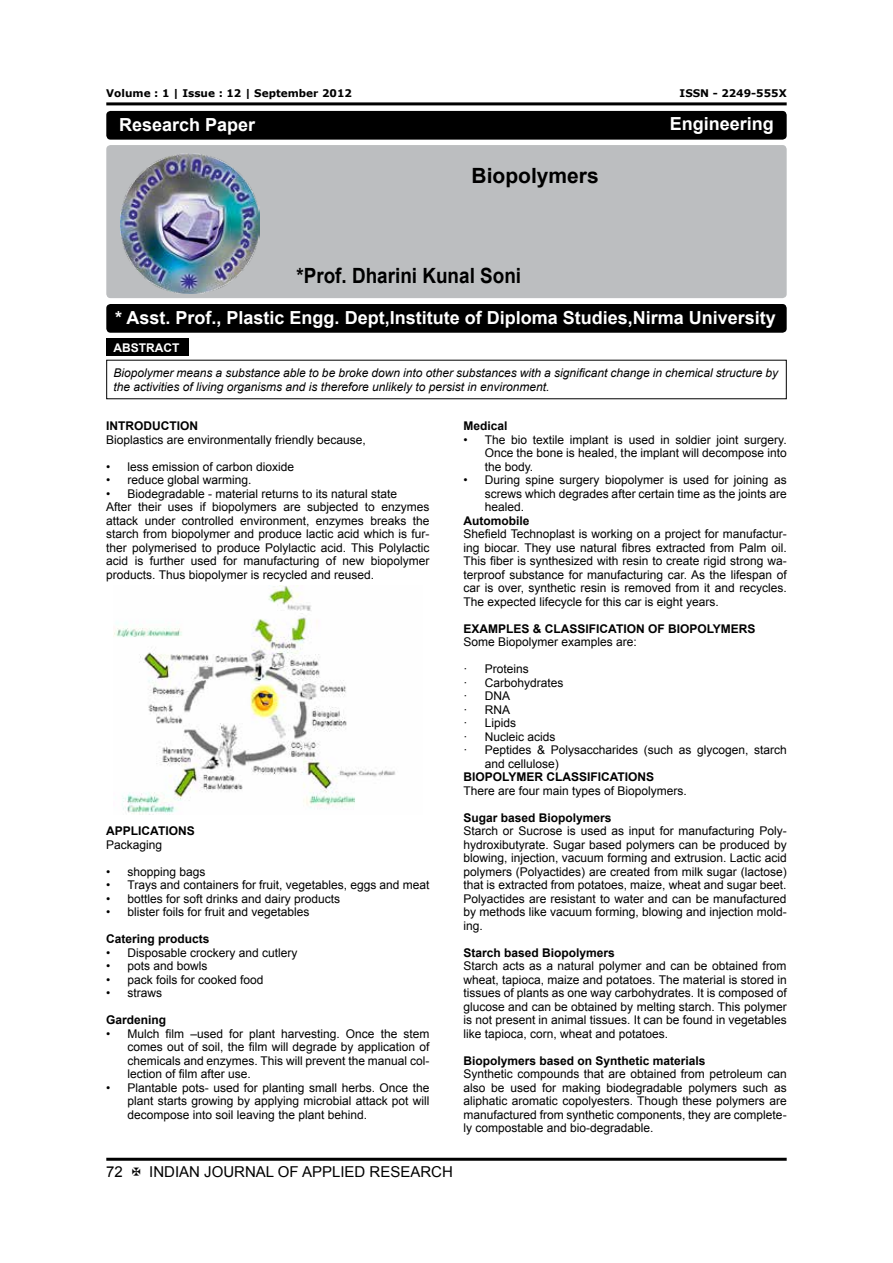
<style>
.page{position:relative;width:893px;height:1263px;background:#fff}
.page>*{position:absolute;margin:0;border:0;box-sizing:border-box;transform-origin:0 0}
.t1{font:700 21px "Arial";color:#000;scale:.9 1}
.t2{font:700 21px "Arial";color:#000}
.t3{font:700 18px "Arial";color:#fff}
.t4{font:15px "Arial";color:#000}
.t5{font:12px/13.5px "Arial";color:#000;text-align:justify}
.t6{font:700 12px "Arial";color:#000}
.t7{font:italic 12px/14.4px "Arial";color:#000}
.t8{font:700 12px "Arial";color:#fff}
.t9{font:700 10.5px "Verdana";color:#000}
</style>
<div class="page">
<hr style="left:106px;top:102px;width:681px;height:3px;background:#000">
<hr style="left:106px;top:1158px;width:681px;height:3px;background:#000">
<div style="left:106px;top:145px;width:681px;height:153px;background:#bcbec0;border-radius:4px"></div>
<div style="left:106px;top:111px;width:681px;height:29px;background:#000;border-radius:4px"></div>
<div style="left:106px;top:304px;width:681px;height:29px;background:#000;border-radius:4px"></div>
<img style="left:120px;top:154px;width:140px;height:140px">
<div style="left:106px;top:339px;width:82px;height:17px;background:#000"></div>
<img style="left:114px;top:585px;width:282px;height:229px">
<p class="t9" style="left:106px;top:86px;width:247px">Volume : 1 | Issue : 12 | September 2012</p>
<p class="t9" style="left:680px;top:86px;width:109px">ISSN - 2249-555X</p>
<h2 class="t3" style="left:119px;top:113px;width:138px">Research Paper</h2>
<h1 class="t2" style="left:472px;top:161px;width:129px">Biopolymers</h1>
<h1 class="t1" style="left:296px;top:262px;width:251px">*Prof. Dharini Kunal Soni</h1>
<h2 class="t3" style="left:670px;top:112px;width:106px">Engineering</h2>
<h2 class="t3" style="left:115px;top:306px;width:662px">* Asst. Prof., Plastic Engg. Dept,Institute of Diploma Studies,Nirma University</h2>
<p class="t8" style="left:113px;top:339px;width:67px">ABSTRACT</p>
<p class="t7" style="left:113px;top:365px;width:666px">Biopolymer means a substance able to be broke down into other substances with a significant change in chemical structure by the activities of living organisms and is therefore unlikely to persist in environment.</p>
<p class="t6" style="left:106px;top:418px;width:93px">INTRODUCTION</p>
<p class="t5" style="left:106px;top:433px;width:261px">Bioplastics are environmentally friendly because,</p>
<p class="t5" style="left:106px;top:460px;width:189px">• less emission of carbon dioxide</p>
<p class="t5" style="left:106px;top:473px;width:147px">• reduce global warming.</p>
<p class="t5" style="left:106px;top:487px;width:325px;text-align:left">• Biodegradable - material returns to its natural state<br>After their uses if biopolymers are subjected to enzymes attack under controlled environment, enzymes breaks the starch from biopolymer and produce lactic acid which is fur&shy;ther polymerised to produce Polylactic acid. This Polylactic acid is further used for manufacturing of new biopolymer products. Thus biopolymer is recycled and reused.</p>
<p class="t6" style="left:106px;top:823px;width:90px">APPLICATIONS</p>
<p class="t5" style="left:106px;top:838px;width:58px">Packaging</p>
<p class="t5" style="left:106px;top:865px;width:101px">• shopping bags</p>
<p class="t5" style="left:106px;top:878px;width:325px">• Trays and containers for fruit, vegetables, eggs and meat</p>
<p class="t5" style="left:106px;top:892px;width:236px">• bottles for soft drinks and dairy products</p>
<p class="t5" style="left:106px;top:905px;width:205px">• blister foils for fruit and vegetables</p>
<p class="t6" style="left:106px;top:931px;width:105px">Catering products</p>
<p class="t5" style="left:106px;top:946px;width:193px">• Disposable crockery and cutlery</p>
<p class="t5" style="left:106px;top:959px;width:103px">• pots and bowls</p>
<p class="t5" style="left:106px;top:973px;width:159px">• pack foils for cooked food</p>
<p class="t5" style="left:106px;top:986px;width:57px">• straws</p>
<p class="t6" style="left:106px;top:1012px;width:62px">Gardening</p>
<p class="t5" style="left:128px;top:1027px;width:303px;text-indent:-21px">• Mulch film –used for plant harvesting. Once the stem comes out of soil, the film will degrade by application of chemicals and enzymes. This will prevent the manual col&shy;lection of film after use.</p>
<p class="t5" style="left:128px;top:1081px;width:303px;text-indent:-21px">• Plantable pots- used for planting small herbs. Once the plant starts growing by applying microbial attack pot will decompose into soil leaving the plant behind.</p>
<p class="t6" style="left:463px;top:418px;width:46px">Medical</p>
<p class="t5" style="left:485px;top:433px;width:303px;text-indent:-21px">• The bio textile implant is used in soldier joint surgery.<br>Once the bone is healed, the implant will decompose into the body.</p>
<p class="t5" style="left:485px;top:473px;width:303px;text-indent:-21px">• During spine surgery biopolymer is used for joining as screws which degrades after certain time as the joints are healed.</p>
<p class="t6" style="left:463px;top:513px;width:67px">Automobile</p>
<p class="t5" style="left:463px;top:527px;width:325px">Shefield Technoplast is working on a project for manufactur&shy;ing biocar. They use natural fibres extracted from Palm oil.<br>This fiber is synthesized with resin to create rigid strong wa&shy;terproof substance for manufacturing car. As the lifespan of car is over, synthetic resin is removed from it and recycles.<br>The expected lifecycle for this car is eight years.</p>
<p class="t6" style="left:463px;top:621px;width:294px">EXAMPLES &amp; CLASSIFICATION OF BIOPOLYMERS</p>
<p class="t5" style="left:463px;top:635px;width:175px">Some Biopolymer examples are:</p>
<p class="t5" style="left:463px;top:662px;width:67px">· Proteins</p>
<p class="t5" style="left:463px;top:676px;width:101px">· Carbohydrates</p>
<p class="t5" style="left:463px;top:689px;width:48px">· DNA</p>
<p class="t5" style="left:463px;top:703px;width:48px">· RNA</p>
<p class="t5" style="left:463px;top:716px;width:54px">· Lipids</p>
<p class="t5" style="left:463px;top:730px;width:93px">· Nucleic acids</p>
<p class="t5" style="left:463px;top:743px;width:325px">· Peptides &amp; Polysaccharides (such as glycogen, starch</p>
<p class="t5" style="left:485px;top:757px;width:76px">and cellulose)</p>
<p class="t6" style="left:463px;top:769px;width:192px">BIOPOLYMER CLASSIFICATIONS</p>
<p class="t5" style="left:463px;top:784px;width:225px">There are four main types of Biopolymers.</p>
<p class="t6" style="left:463px;top:810px;width:150px">Sugar based Biopolymers</p>
<p class="t5" style="left:463px;top:824px;width:325px">Starch or Sucrose is used as input for manufacturing Poly&shy;hydroxibutyrate. Sugar based polymers can be produced by blowing, injection, vacuum forming and extrusion. Lactic acid polymers (Polyactides) are created from milk sugar (lactose) that is extracted from potatoes, maize, wheat and sugar beet.<br>Polyactides are resistant to water and can be manufactured by methods like vacuum forming, blowing and injection mold&shy;ing.</p>
<p class="t6" style="left:463px;top:945px;width:153px">Starch based Biopolymers</p>
<p class="t5" style="left:463px;top:959px;width:325px">Starch acts as a natural polymer and can be obtained from wheat, tapioca, maize and potatoes. The material is stored in tissues of plants as one way carbohydrates. It is composed of glucose and can be obtained by melting starch. This polymer is not present in animal tissues. It can be found in vegetables like tapioca, corn, wheat and potatoes.</p>
<p class="t6" style="left:463px;top:1053px;width:244px">Biopolymers based on Synthetic materials</p>
<p class="t5" style="left:463px;top:1067px;width:325px">Synthetic compounds that are obtained from petroleum can also be used for making biodegradable polymers such as aliphatic aromatic copolyesters. Though these polymers are manufactured from synthetic components, they are complete&shy;ly compostable and bio-degradable.</p>
<p class="t4" style="left:106px;top:1162px;width:18px">72</p>
<p class="t4" style="left:149px;top:1162px;width:305px">INDIAN JOURNAL OF APPLIED RESEARCH</p>
</div>
